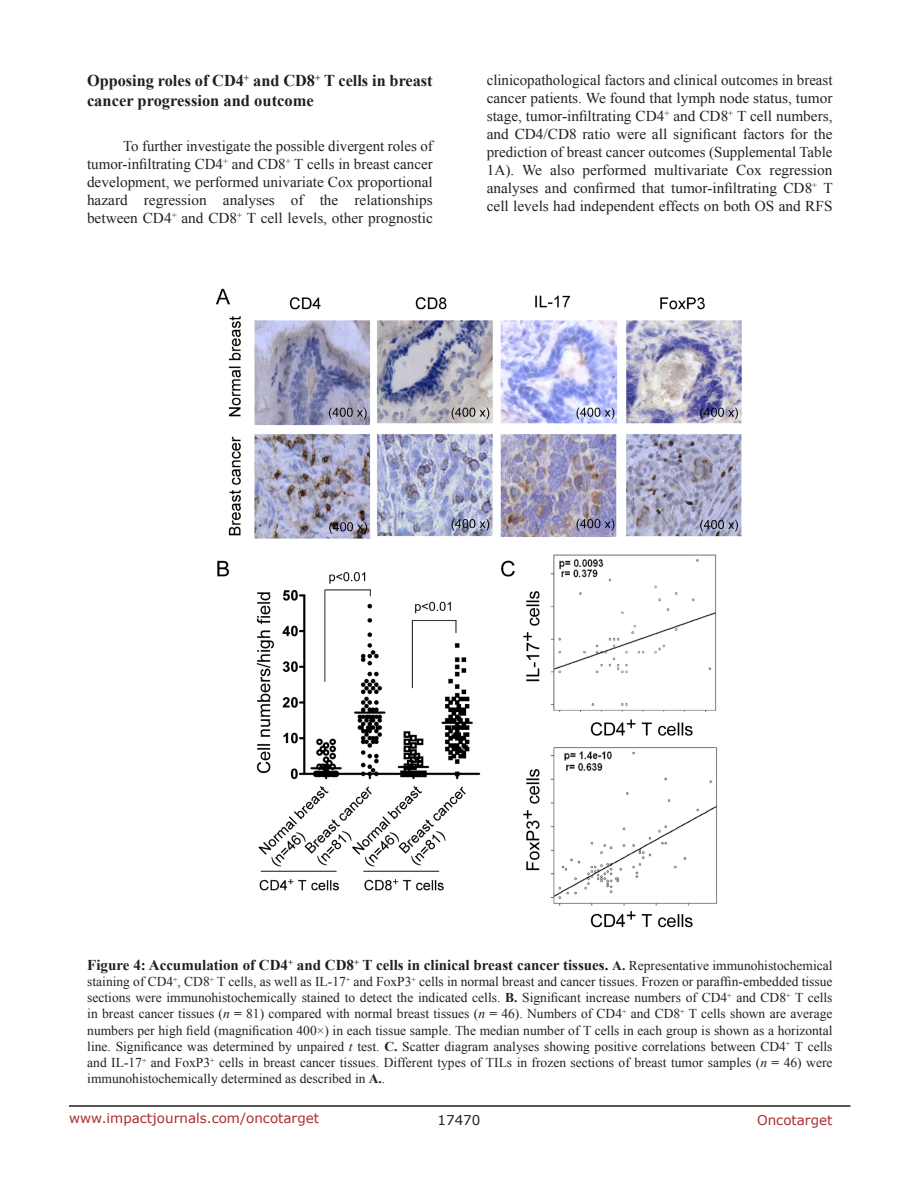
<style>
.page{position:relative;width:918px;height:1188px;background:#fff}
.page>*{position:absolute;margin:0;border:0;box-sizing:border-box;transform-origin:0 0}
.SubHeading{font:700 16.5px/19.8px "Times New Roman";color:#221f22}
.BodyText{font:15px/18px "Times New Roman";color:#221f22;text-align:justify}
.FigureText{font:700 15px "Times New Roman";color:#221f22}
.FigureText-2{font:13.5px/16.2px "Times New Roman";color:#221f22;text-align:justify}
.t1{font:13.5px "Verdana";color:#ac2b31}
.t2{font:13.5px "Verdana";color:#221f22}
.s1{font-size:13.5px}
.s2{font-weight:400;font-size:13.5px}
.s3{font-weight:700}
.s4{font-style:italic}
.s5{color:#231f20}
</style>
<div class="page">
<hr style="left:69px;top:1105px;width:781px;height:2px;background:#231f20">
<img style="left:216px;top:288px;width:526px;height:640px">
<p class="SubHeading" style="left:87px;top:70px;width:347px">Opposing roles of CD4<sup>+</sup> and CD8<sup>+</sup> T cells in breast cancer progression and outcome</p>
<p class="BodyText" style="left:87px;top:137px;width:347px;text-indent:36px">To further investigate the possible divergent roles of tumor-infiltrating CD4<sup>+</sup> and CD8<sup>+</sup> T cells in breast cancer development, we performed univariate Cox proportional hazard regression analyses of the relationships between CD4<sup>+</sup> and CD8<sup>+</sup> T cell levels, other prognostic</p>
<p class="BodyText" style="left:487px;top:71px;width:348px">clinicopathological factors and clinical outcomes in breast cancer patients. We found that lymph node status, tumor stage, tumor-infiltrating CD4<sup>+</sup> and CD8<sup>+</sup> T cell numbers, and CD4/CD8 ratio were all significant factors for the prediction of breast cancer outcomes (Supplemental Table 1A). We also performed multivariate Cox regression analyses and confirmed that tumor-infiltrating CD8<sup>+</sup> T cell levels had independent effects on both OS and RFS</p>
<p class="FigureText" style="left:87px;top:954px;width:747px">Figure 4: Accumulation of CD4<sup>+</sup> and CD8<sup>+</sup> T cells in clinical breast cancer tissues. <span class="s1">A.</span> <span class="s2">Representative immunohistochemical</span></p>
<p class="FigureText-2" style="left:87px;top:973px;width:747px">staining of CD4<sup>+</sup>, CD8<sup>+</sup> T cells, as well as IL-17<sup>+</sup> and FoxP3<sup>+</sup> cells in normal breast and cancer tissues. Frozen or paraffin-embedded tissue sections were immunohistochemically stained to detect the indicated cells. <span class="s3">B.</span> Significant increase numbers of CD4<sup>+</sup> and CD8<sup>+</sup> T cells in breast cancer tissues (<span class="s4">n</span> <span class="s3">=</span> 81) compared with normal breast tissues (<span class="s4">n</span> <span class="s3">=</span> 46). Numbers of CD4<sup>+</sup> and CD8<sup>+</sup> T cells shown are average numbers per high field (magnification 400×) in each tissue sample. The median number of T cells in each group is shown as a horizontal line. Significance was determined by unpaired <span class="s4">t</span> test. <span class="s3">C.</span> <span class="s5">Scatter diagram analyses showing positive</span> correlations between CD4<sup>+</sup> T cells and IL-17<sup>+</sup> and FoxP3<sup>+</sup> cells in breast cancer tissues. Different types of TILs in frozen sections of breast tumor samples (<span class="s4">n</span> <span class="s3">=</span> 46) were immunohistochemically determined as described in <span class="s3">A.</span>.</p>
<p class="t1" style="left:69px;top:1109px;width:252px">www.impactjournals.com/oncotarget</p>
<p class="t2" style="left:438px;top:1111px;width:44px">17470</p>
<p class="t1" style="left:757px;top:1111px;width:77px">Oncotarget</p>
</div>
